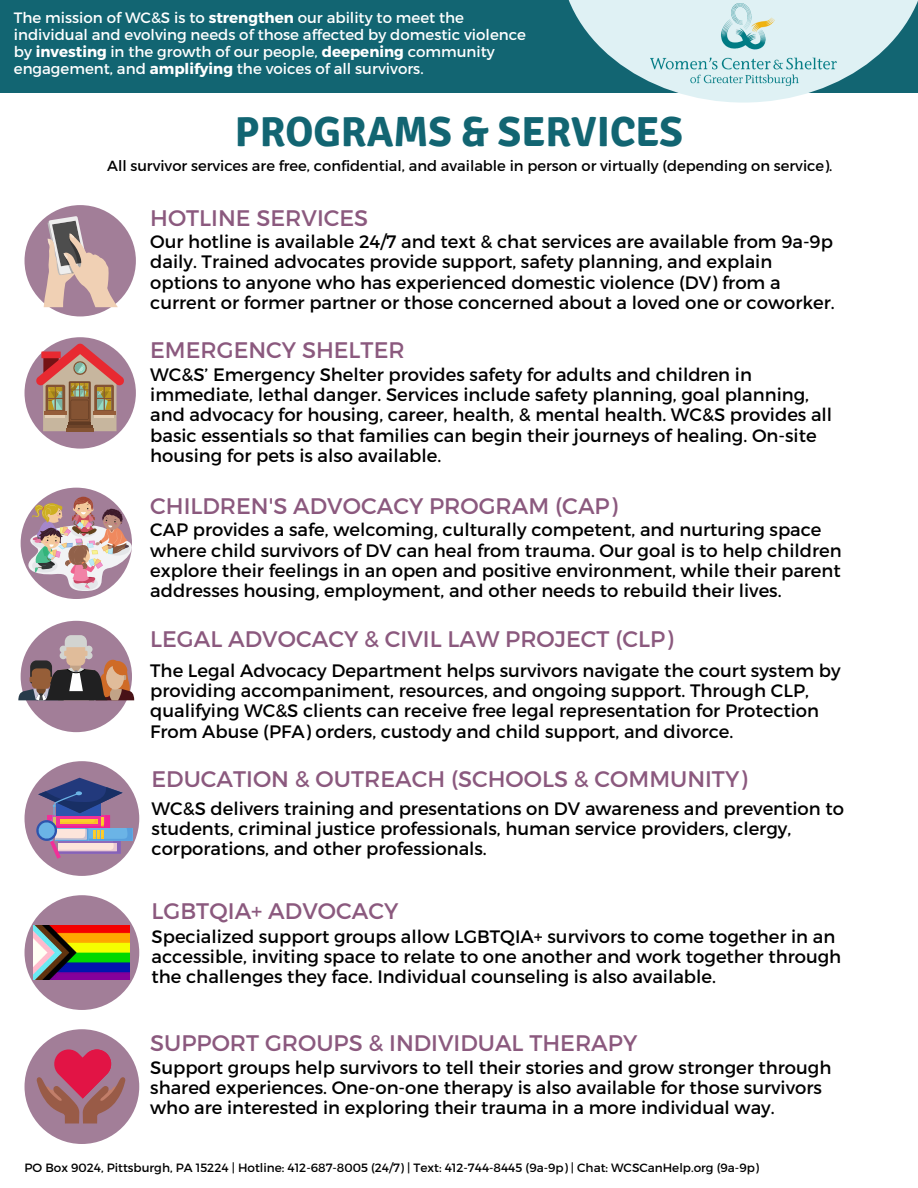
<style>
.page{position:relative;width:918px;height:1188px;background:#fff}
.page>*{position:absolute;margin:0;border:0;box-sizing:border-box;transform-origin:0 0}
.t1{font:700 42px "Signika";color:#126572}
.t2{font:22.5px "Montserrat";color:#8b597e}
.t3{font:18px/20.2px "Montserrat";color:#000}
.t4{font:15px/16.8px "Montserrat";color:#fff}
.t5{font:14.7px "Montserrat";color:#000}
.t6{font:12px "Montserrat";color:#000}
.s1{font-weight:700}
</style>
<div class="page">
<div style="left:0;top:0;width:918px;height:92px;background:#126572"></div>
<svg style="left:560px;top:0;width:358px;height:103px"></svg>
<img style="left:651px;top:3px;width:186px;height:83px">
<div style="left:25px;top:205px;width:111px;height:111px;background:#a27e98;border-radius:50%"></div>
<svg style="left:44px;top:216px;width:74px;height:91px"></svg>
<div style="left:25px;top:337px;width:111px;height:112px;background:#a27e98;border-radius:50%"></div>
<svg style="left:36px;top:344px;width:89px;height:87px"></svg>
<hr style="left:69px;top:422px;width:22px;height:3px;background:#5f3a23">
<hr style="left:67px;top:425px;width:25px;height:3px;background:#6e4429">
<hr style="left:66px;top:428px;width:28px;height:3px;background:#845333">
<div style="left:21px;top:621px;width:111px;height:111px;background:#a27e98;border-radius:50%"></div>
<svg style="left:18px;top:635px;width:116px;height:65px"></svg>
<div style="left:25px;top:895px;width:114px;height:115px;background:#a27e98;border-radius:50%"></div>
<img style="left:34px;top:925px;width:95px;height:54px">
<div style="left:25px;top:1029px;width:114px;height:115px;background:#a27e98;border-radius:50%"></div>
<svg style="left:37px;top:1049px;width:88px;height:74px"></svg>
<div style="left:21px;top:488px;width:111px;height:111px;background:#a27e98;border-radius:50%"></div>
<img style="left:28px;top:497px;width:104px;height:94px">
<div style="left:25px;top:761px;width:114px;height:115px;background:#a27e98;border-radius:50%"></div>
<svg style="left:35px;top:778px;width:98px;height:81px"></svg>
<p class="t4" style="left:14px;top:9px;width:514px">The mission of WC&amp;S is to <span class="s1">strengthen</span> our ability to meet the individual and evolving needs of those affected by domestic violence by <span class="s1">investing</span> in the growth of our people, <span class="s1">deepening</span> community engagement, and <span class="s1">amplifying</span> the voices of all survivors.</p>
<p class="t1" style="left:235px;top:106px;width:450px">PROGRAMS &amp; SERVICES</p>
<p class="t5" style="left:107px;top:157px;width:727px">All survivor services are free, confidential, and available in person or virtually (depending on service).</p>
<p class="t2" style="left:150px;top:203px;width:220px">HOTLINE SERVICES</p>
<p class="t3" style="left:150px;top:231px;width:686px">Our hotline is available 24/7 and text &amp; chat services are available from 9a-9p daily. Trained advocates provide support, safety planning, and explain options to anyone who has experienced domestic violence (DV) from a current or former partner or those concerned about a loved one or coworker.</p>
<p class="t2" style="left:150px;top:336px;width:256px">EMERGENCY SHELTER</p>
<p class="t3" style="left:150px;top:363px;width:683px">WC&amp;S’ Emergency Shelter provides safety for adults and children in immediate, lethal danger. Services include safety planning, goal planning, and advocacy for housing, career, health, &amp; mental health. WC&amp;S provides all basic essentials so that families can begin their journeys of healing. On-site housing for pets is also available.</p>
<p class="t2" style="left:150px;top:491px;width:469px">CHILDREN'S ADVOCACY PROGRAM (CAP)</p>
<p class="t3" style="left:150px;top:519px;width:693px">CAP provides a safe, welcoming, culturally competent, and nurturing space where child survivors of DV can heal from trauma. Our goal is to help children explore their feelings in an open and positive environment, while their parent addresses housing, employment, and other needs to rebuild their lives.</p>
<p class="t2" style="left:150px;top:624px;width:524px">LEGAL ADVOCACY &amp; CIVIL LAW PROJECT (CLP)</p>
<p class="t3" style="left:150px;top:659px;width:692px">The Legal Advocacy Department helps survivors navigate the court system by providing accompaniment, resources, and ongoing support. Through CLP, qualifying WC&amp;S clients can receive free legal representation for Protection From Abuse (PFA) orders, custody and child support, and divorce.</p>
<p class="t2" style="left:152px;top:765px;width:597px">EDUCATION &amp; OUTREACH (SCHOOLS &amp; COMMUNITY)</p>
<p class="t3" style="left:152px;top:797px;width:694px">WC&amp;S delivers training and presentations on DV awareness and prevention to students, criminal justice professionals, human service providers, clergy, corporations, and other professionals.</p>
<p class="t2" style="left:152px;top:897px;width:248px">LGBTQIA+ ADVOCACY</p>
<p class="t3" style="left:152px;top:925px;width:691px">Specialized support groups allow LGBTQIA+ survivors to come together in an accessible, inviting space to relate to one another and work together through the challenges they face. Individual counseling is also available.</p>
<p class="t2" style="left:150px;top:1029px;width:489px">SUPPORT GROUPS &amp; INDIVIDUAL THERAPY</p>
<p class="t3" style="left:150px;top:1056px;width:683px">Support groups help survivors to tell their stories and grow stronger through shared experiences. One-on-one therapy is also available for those survivors who are interested in exploring their trauma in a more individual way.</p>
<p class="t6" style="left:25px;top:1160px;width:736px">PO Box 9024, Pittsburgh, PA 15224 | Hotline: 412-687-8005 (24/7) | Text: 412-744-8445 (9a-9p) | Chat: WCSCanHelp.org (9a-9p)</p>
</div>
